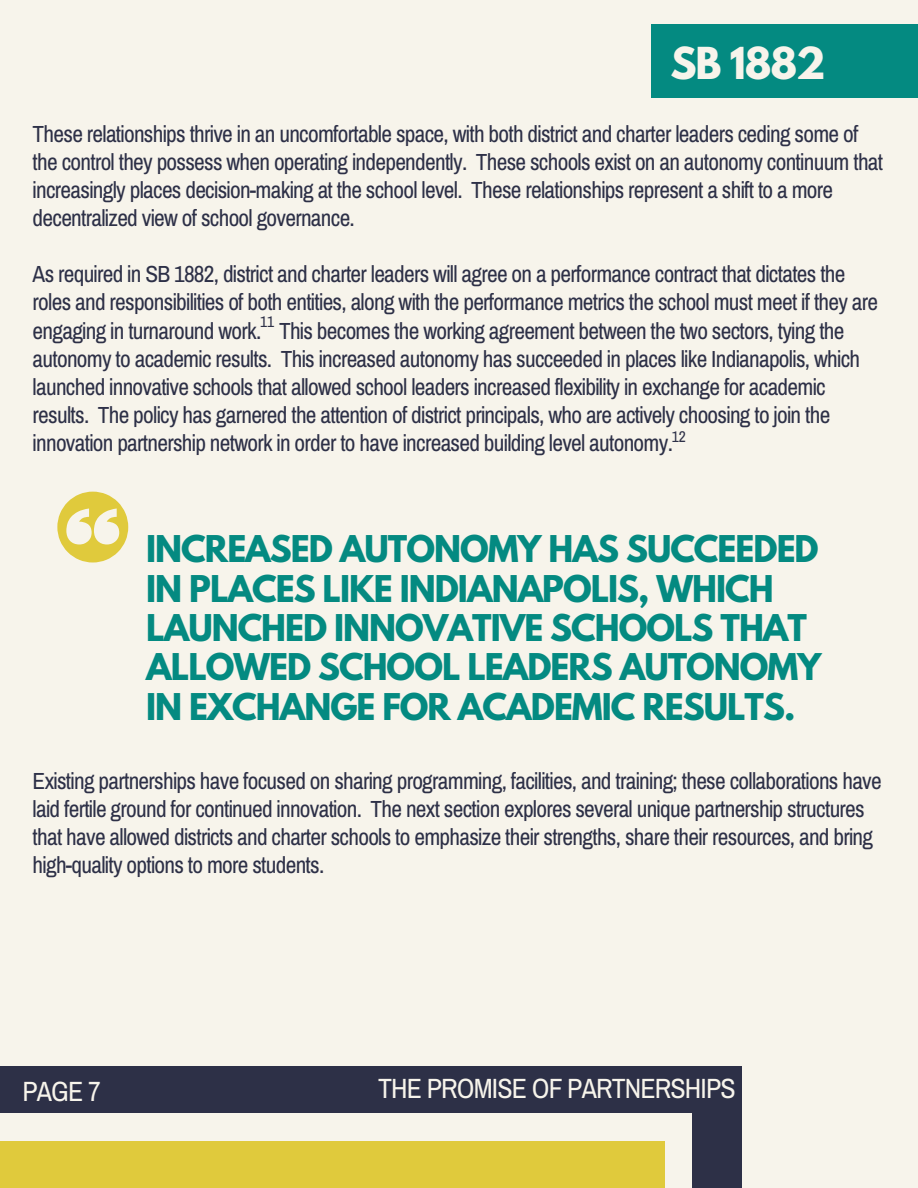
<style>
.page{position:relative;width:918px;height:1188px;background:#f7f4eb}
.page>*{position:absolute;margin:0;border:0;box-sizing:border-box;transform-origin:0 0}
.t1{font:700 39px "League Spartan";letter-spacing:-.03em;color:#f7f4eb}
.t2{font:700 32.7px/39.3px "League Spartan";letter-spacing:-.03em;color:#048a81}
.t3{font:27.9px "Archivo Narrow";letter-spacing:-.03em;color:#f7f4eb}
.t4{font:23.4px/28.2px "Archivo Narrow";letter-spacing:-.03em;color:#2d3047}
.t5{font:15.6px "Archivo Narrow";color:#2d3047}
</style>
<div class="page">
<div style="left:0;top:1066px;width:742px;height:122px;background:#2d3047"></div>
<div style="left:0;top:1114px;width:692px;height:74px;background:#f7f4eb"></div>
<div style="left:0;top:1141px;width:665px;height:47px;background:#e0ca3c"></div>
<div style="left:651px;top:25px;width:267px;height:73px;background:#048a81"></div>
<svg style="left:57px;top:492px;width:71px;height:70px"></svg>
<h1 class="t1" style="left:670px;top:44px;width:156px">SB 1882</h1>
<p class="t4" style="left:33px;top:119px;width:852px">These relationships thrive in an uncomfortable space, with both district and charter leaders ceding some of the control they possess when operating independently. These schools exist on an autonomy continuum that increasingly places decision-making at the school level. These relationships represent a shift to a more decentralized view of school governance.</p>
<p class="t4" style="left:33px;top:260px;width:847px">As required in SB 1882, district and charter leaders will agree on a performance contract that dictates the roles and responsibilities of both entities, along with the performance metrics the school must meet if they are engaging in turnaround work. This becomes the working agreement between the two sectors, tying the autonomy to academic results. This increased autonomy has succeeded in places like Indianapolis, which launched innovative schools that allowed school leaders increased flexibility in exchange for academic results. The policy has garnered the attention of district principals, who are actively choosing to join the innovation partnership network in order to have increased building level autonomy.</p>
<p class="t5" style="left:260px;top:313px;width:16px">11</p>
<p class="t5" style="left:672px;top:428px;width:16px">12</p>
<h2 class="t2" style="left:146px;top:534px;width:677px">INCREASED AUTONOMY HAS SUCCEEDED IN PLACES LIKE INDIANAPOLIS, WHICH LAUNCHED INNOVATIVE SCHOOLS THAT ALLOWED SCHOOL LEADERS AUTONOMY IN EXCHANGE FOR ACADEMIC RESULTS.</h2>
<p class="t4" style="left:33px;top:766px;width:851px">Existing partnerships have focused on sharing programming, facilities, and training; these collaborations have laid fertile ground for continued innovation. The next section explores several unique partnership structures that have allowed districts and charter schools to emphasize their strengths, share their resources, and bring high-quality options to more students.</p>
<p class="t3" style="left:22px;top:1075px;width:80px">PAGE 7</p>
<p class="t3" style="left:378px;top:1072px;width:359px">THE PROMISE OF PARTNERSHIPS</p>
</div>
